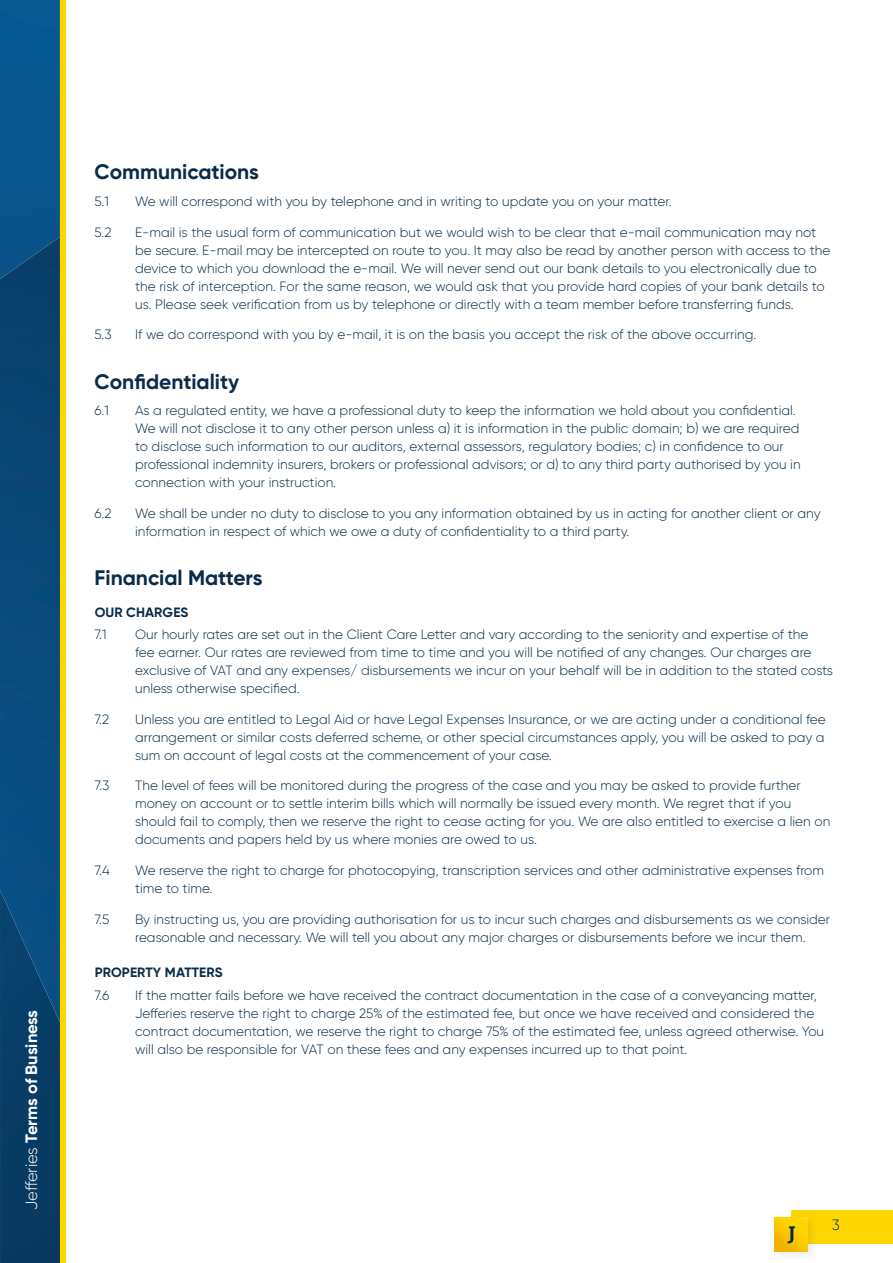
<style>
.page{position:relative;width:893px;height:1263px;background:#fff}
.page>*{position:absolute;margin:0;border:0;box-sizing:border-box;transform-origin:0 0}
.t1{font:700 21px "Gilroy";color:#092c4a}
.t2{font:700 16.5px "Gilroy";color:#fff}
.t3{font:300 15px "Gilroy";color:#092c4a}
.t4{font:300 13.5px/18px "Gilroy";color:#092c4a}
.t5{font:700 13.5px "Gilroy";letter-spacing:.01em;color:#092c4a}
.s1{font-weight:300}
</style>
<div class="page">
<div style="left:0;top:0;width:60px;height:237px;background:#07568e"></div>
<img style="left:0;top:237px;width:60px;height:653px">
<img style="left:0;top:890px;width:60px;height:373px">
<div style="left:60px;top:0;width:6px;height:1263px;background:#ffd500"></div>
<div style="left:791px;top:1210px;width:102px;height:33px;background:#ffd500"></div>
<div style="left:769px;top:1213px;width:50px;height:49px;background:#1b1c20;opacity:.1"></div>
<svg style="left:774px;top:1218px;width:34px;height:33px"></svg>
<svg style="left:787px;top:1226px;width:8px;height:17px"></svg>
<p class="t2" style="left:21px;top:1210px;width:201px;rotate:-90deg"><span class="s1">Jefferies</span> Terms of Business</p>
<h1 class="t1" style="left:95px;top:159px;width:166px">Communications</h1>
<p class="t4" style="left:95px;top:192px;width:16px">5.1</p>
<p class="t4" style="left:135px;top:192px;width:538px">We will correspond with you by telephone and in writing to update you on your matter.</p>
<p class="t4" style="left:95px;top:223px;width:19px">5.2</p>
<p class="t4" style="left:135px;top:223px;width:697px">E-mail is the usual form of communication but we would wish to be clear that e-mail communication may not be secure. E-mail may be intercepted on route to you. It may also be read by another person with access to the device to which you download the e-mail. We will never send out our bank details to you electronically due to the risk of interception. For the same reason, we would ask that you provide hard copies of your bank details to us. Please seek verification from us by telephone or directly with a team member before transferring funds.</p>
<p class="t4" style="left:95px;top:326px;width:19px">5.3</p>
<p class="t4" style="left:135px;top:326px;width:623px">If we do correspond with you by e-mail, it is on the basis you accept the risk of the above occurring.</p>
<h1 class="t1" style="left:95px;top:368px;width:146px">Confidentiality</h1>
<p class="t4" style="left:95px;top:401px;width:16px">6.1</p>
<p class="t4" style="left:135px;top:401px;width:667px">As a regulated entity, we have a professional duty to keep the information we hold about you confidential.<br>We will not disclose it to any other person unless a) it is information in the public domain; b) we are required to disclose such information to our auditors, external assessors, regulatory bodies; c) in confidence to our professional indemnity insurers, brokers or professional advisors; or d) to any third party authorised by you in connection with your instruction.</p>
<p class="t4" style="left:95px;top:504px;width:18px">6.2</p>
<p class="t4" style="left:135px;top:504px;width:687px">We shall be under no duty to disclose to you any information obtained by us in acting for another client or any information in respect of which we owe a duty of confidentiality to a third party.</p>
<h1 class="t1" style="left:95px;top:565px;width:169px">Financial Matters</h1>
<p class="t5" style="left:95px;top:603px;width:95px">OUR CHARGES</p>
<p class="t4" style="left:95px;top:625px;width:13px">7.1</p>
<p class="t4" style="left:135px;top:625px;width:699px">Our hourly rates are set out in the Client Care Letter and vary according to the seniority and expertise of the<br>fee earner. Our rates are reviewed from time to time and you will be notified of any changes. Our charges are exclusive of VAT and any expenses/ disbursements we incur on your behalf will be in addition to the stated costs unless otherwise specified.</p>
<p class="t4" style="left:95px;top:710px;width:16px">7.2</p>
<p class="t4" style="left:135px;top:710px;width:692px;text-align:justify">Unless you are entitled to Legal Aid or have Legal Expenses Insurance, or we are acting under a conditional fee arrangement or similar costs deferred scheme, or other special circumstances apply, you will be asked to pay a sum on account of legal costs at the commencement of your case.</p>
<p class="t4" style="left:95px;top:776px;width:16px">7.3</p>
<p class="t4" style="left:135px;top:776px;width:697px">The level of fees will be monitored during the progress of the case and you may be asked to provide further money on account or to settle interim bills which will normally be issued every month. We regret that if you should fail to comply, then we reserve the right to cease acting for you. We are also entitled to exercise a lien on documents and papers held by us where monies are owed to us.</p>
<p class="t4" style="left:95px;top:861px;width:17px">7.4</p>
<p class="t4" style="left:135px;top:861px;width:690px">We reserve the right to charge for photocopying, transcription services and other administrative expenses from time to time.</p>
<p class="t4" style="left:95px;top:910px;width:16px">7.5</p>
<p class="t4" style="left:135px;top:910px;width:697px">By instructing us, you are providing authorisation for us to incur such charges and disbursements as we consider reasonable and necessary. We will tell you about any major charges or disbursements before we incur them.</p>
<p class="t5" style="left:95px;top:964px;width:130px">PROPERTY MATTERS</p>
<p class="t4" style="left:95px;top:986px;width:16px">7.6</p>
<p class="t4" style="left:135px;top:986px;width:691px">If the matter fails before we have received the contract documentation in the case of a conveyancing matter, Jefferies reserve the right to charge 25% of the estimated fee, but once we have received and considered the contract documentation, we reserve the right to charge 75% of the estimated fee, unless agreed otherwise. You will also be responsible for VAT on these fees and any expenses incurred up to that point.</p>
<p class="t3" style="left:832px;top:1215px;width:10px">3</p>
</div>
